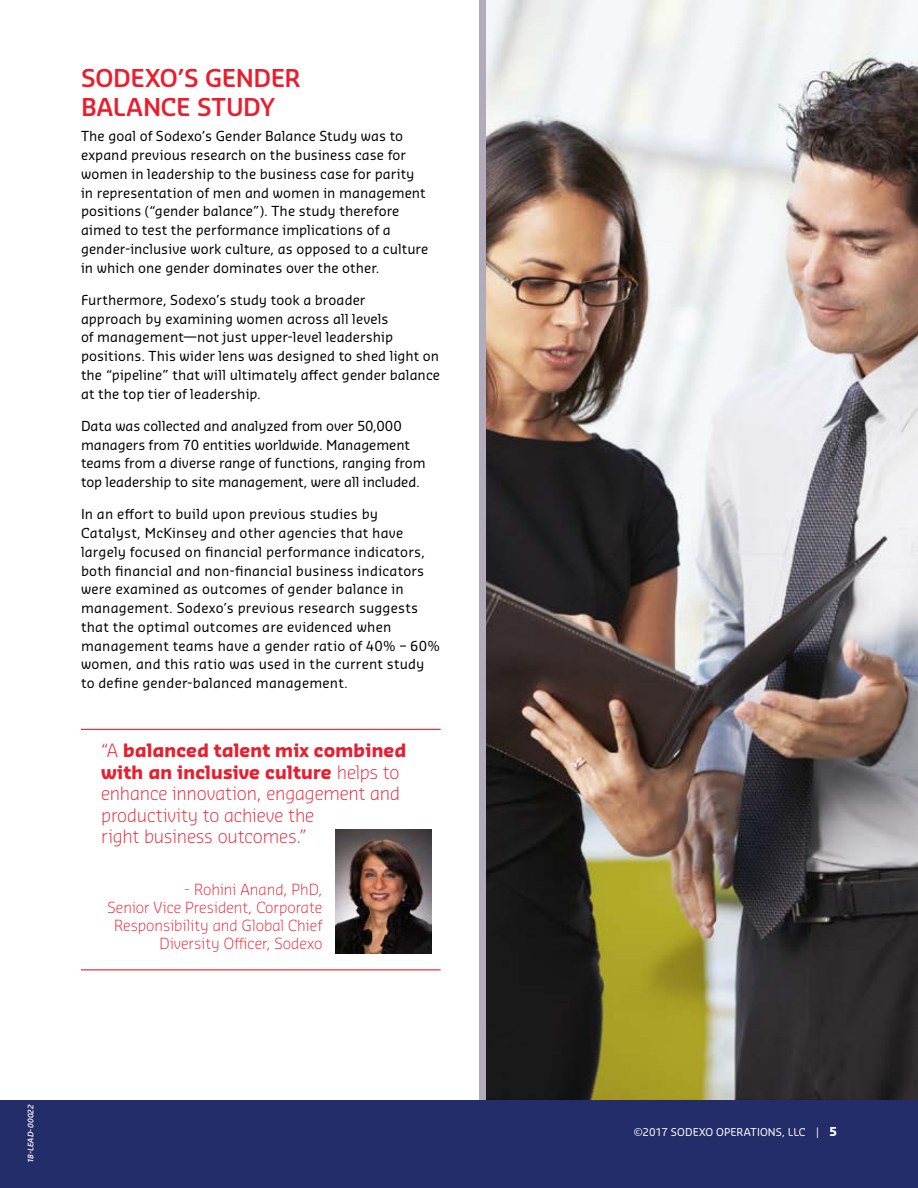
<style>
.page{position:relative;width:918px;height:1188px;background:#fff}
.page>*{position:absolute;margin:0;border:0;box-sizing:border-box;transform-origin:0 0}
.t1{font:600 24px/28.8px "Sansa Pro";letter-spacing:-.015em;color:#eb1c2d}
.t2{font:300 18px/21.6px "Sansa Pro";letter-spacing:-.01em;color:#eb1c2d}
.t3{font:300 15px/18px "Sansa Pro";color:#eb1c2d;text-align:right}
.t4{font:13.5px/18.8px "Sansa Pro";letter-spacing:.01em;color:#000}
.t5{font:10.5px "Sansa Pro";letter-spacing:.01em;color:#fff}
.t6{font:italic 600 7.5px "Sansa Pro";letter-spacing:-.005em;color:#fff}
.s1{font-weight:700}
.s2{font-weight:700;font-size:12px}
</style>
<div class="page">
<div style="left:479px;top:0;width:7px;height:1100px;background:#b2abbb"></div>
<img style="left:486px;top:0;width:432px;height:1100px">
<hr style="left:81px;top:729px;width:360px;height:1px;background:#eb1c2d">
<hr style="left:81px;top:969px;width:360px;height:1px;background:#eb1c2d">
<img style="left:336px;top:829px;width:96px;height:125px">
<div style="left:0;top:1100px;width:918px;height:88px;background:#232d69"></div>
<h1 class="t1" style="left:81px;top:63px;width:221px">SODEXO’S GENDER<br>BALANCE STUDY</h1>
<p class="t4" style="left:81px;top:126px;width:349px">The goal of Sodexo’s Gender Balance Study was to expand previous research on the business case for women in leadership to the business case for parity in representation of men and women in management positions (“gender balance”). The study therefore aimed to test the performance implications of a gender-inclusive work culture, as opposed to a culture in which one gender dominates over the other.</p>
<p class="t4" style="left:81px;top:290px;width:361px">Furthermore, Sodexo’s study took a broader<br>approach by examining women across all levels<br>of management—not just upper-level leadership positions. This wider lens was designed to shed light on the “pipeline” that will ultimately affect gender balance at the top tier of leadership.</p>
<p class="t4" style="left:81px;top:416px;width:346px">Data was collected and analyzed from over 50,000 managers from 70 entities worldwide. Management teams from a diverse range of functions, ranging from top leadership to site management, were all included.</p>
<p class="t4" style="left:81px;top:504px;width:361px">In an effort to build upon previous studies by Catalyst, McKinsey and other agencies that have largely focused on financial performance indicators, both financial and non-financial business indicators were examined as outcomes of gender balance in management. Sodexo’s previous research suggests that the optimal outcomes are evidenced when management teams have a gender ratio of 40% – 60% women, and this ratio was used in the current study to define gender-balanced management.</p>
<h2 class="t2" style="left:101px;top:739px;width:307px">“A <span class="s1">balanced talent mix combined with an inclusive culture</span> helps to enhance innovation, engagement and productivity to achieve the<br>right business outcomes.”</h2>
<p class="t3" style="left:108px;top:880px;width:216px">- Rohini Anand, PhD,<br>Senior Vice President, Corporate<br>Responsibility and Global Chief<br>Diversity Officer, Sodexo</p>
<p class="t6" style="left:26px;top:1163px;width:60px;rotate:-90deg">18-LEAD-00022</p>
<p class="t5" style="left:634px;top:1125px;width:205px">©2017 SODEXO OPERATIONS, LLC | <span class="s2">5</span></p>
</div>
